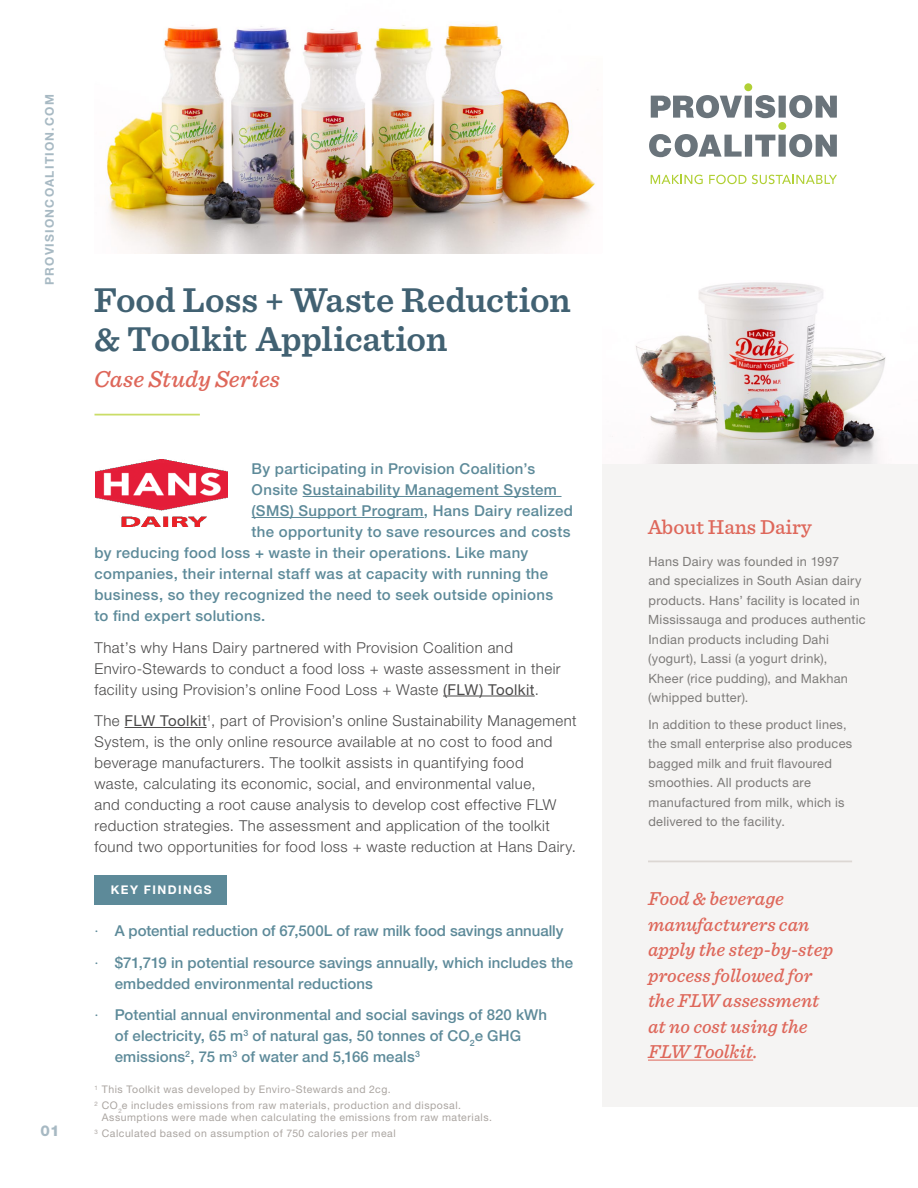
<style>
.page{position:relative;width:918px;height:1188px;background:#fff}
.page>*{position:absolute;margin:0;border:0;box-sizing:border-box;transform-origin:0 0}
.t1{font:600 36px/39px "Sentinel";color:#416172}
.t2{font:italic 500 24px "Sentinel";letter-spacing:.005em;color:#de675a}
.t3{font:500 21px "Sentinel";color:#de675a}
.t4{font:italic 500 19.5px/25.5px "Sentinel";color:#de675a}
.t5{font:500 15px/31.5px "Helvetica Neue LT Std";letter-spacing:.02em;color:#5d8a99}
.t6{font:300 15px/21px "Helvetica Neue LT Std";letter-spacing:.03em;color:#4b4a4a}
.t7{font:800 15px "Helvetica Neue LT Std";color:#a7b9c3}
.t8{font:12.75px/19.5px "Helvetica Neue LT Std";letter-spacing:.02em;color:#7d7b79}
.t9{font:700 12px "Helvetica Neue LT Std";letter-spacing:.1em;color:#a7b9c3}
.t10{font:700 12px "Helvetica Neue LT Std";letter-spacing:.12em;color:#fff}
.t11{font:10.5px/15.8px "Helvetica Neue LT Std";letter-spacing:.05em;color:#aaa5a1}
.s1{font-weight:400}
.s2{font-weight:300}
</style>
<div class="page">
<div style="left:602px;top:464px;width:316px;height:643px;background:#f5f4f3"></div>
<img style="left:106px;top:23px;width:489px;height:231px">
<hr style="left:648px;top:861px;width:204px;height:1px;background:#dcd7d3">
<svg style="left:651px;top:95px;width:186px;height:23px"></svg>
<div style="left:744px;top:83px;width:8px;height:8px;background:#b1d035;border-radius:50%"></div>
<div style="left:778px;top:122px;width:8px;height:8px;background:#b1d035;border-radius:50%"></div>
<svg style="left:649px;top:134px;width:188px;height:23px"></svg>
<svg style="left:651px;top:175px;width:52px;height:9px"></svg>
<svg style="left:709px;top:175px;width:128px;height:9px"></svg>
<hr style="left:303px;top:496px;width:259px;height:1px;background:#5d8a99">
<hr style="left:252px;top:517px;width:172px;height:1px;background:#5d8a99">
<hr style="left:443px;top:696px;width:92px;height:1px;background:#4b4a4a">
<hr style="left:125px;top:727px;width:82px;height:1px;background:#4b4a4a">
<hr style="left:648px;top:1060px;width:105px;height:1px;background:#de675a">
<img style="left:612px;top:282px;width:274px;height:182px">
<div style="left:94px;top:875px;width:133px;height:29px;background:#5d8a99"></div>
<hr style="left:94px;top:414px;width:106px;height:2px;background:#cadd67">
<img style="left:96px;top:460px;width:132px;height:66px">
<p class="t9" style="left:42px;top:285px;width:192px;rotate:-90deg">PROVISIONCOALITION.COM</p>
<p class="t7" style="left:40px;top:1121px;width:21px">01</p>
<h1 class="t1" style="left:94px;top:279px;width:479px">Food Loss + Waste Reduction &amp; Toolkit Application</h1>
<h2 class="t2" style="left:94px;top:361px;width:188px">Case Study Series</h2>
<p class="t5" style="left:252px;top:453px;width:285px">By participating in Provision Coalition’s</p>
<p class="t5" style="left:252px;top:474px;width:307px">Onsite Sustainability Management System</p>
<p class="t5" style="left:252px;top:495px;width:323px">(SMS) Support Program, Hans Dairy realized</p>
<p class="t5" style="left:252px;top:516px;width:320px">the opportunity to save resources and costs</p>
<p class="t5" style="left:95px;top:537px;width:435px">by reducing food loss + waste in their operations. Like many</p>
<p class="t5" style="left:95px;top:558px;width:455px">companies, their internal staff was at capacity with running the</p>
<p class="t5" style="left:95px;top:579px;width:460px">business, so they recognized the need to seek outside opinions</p>
<p class="t5" style="left:95px;top:600px;width:172px">to find expert solutions.</p>
<p class="t6" style="left:95px;top:636px;width:468px">That’s why Hans Dairy partnered with Provision Coalition and<br>Enviro-Stewards to conduct a food loss + waste assessment in their facility using Provision’s online Food Loss + Waste <span class="s1">(FLW) Toolkit</span>.</p>
<p class="t6" style="left:95px;top:710px;width:484px">The <span class="s1">FLW Toolkit</span><sup>1</sup>, part of Provision’s online Sustainability Management System, is the only online resource available at no cost to food and beverage manufacturers. The toolkit assists in quantifying food<br>waste, calculating its economic, social, and environmental value,<br>and conducting a root cause analysis to develop cost effective FLW reduction strategies. The assessment and application of the toolkit found two opportunities for food loss + waste reduction at Hans Dairy.</p>
<p class="t10" style="left:111px;top:882px;width:103px">KEY FINDINGS</p>
<p class="t5" style="left:95px;top:915px;width:480px"><span class="s2">·</span> A potential reduction of 67,500L of raw milk food savings annually<br><span class="s2">·</span> $71,719 in potential resource savings annually, which includes the</p>
<p class="t5" style="left:95px;top:967px;width:454px;text-indent:20px">embedded environmental reductions<br><span class="s2">·</span> Potential annual environmental and social savings of 820 kWh</p>
<p class="t5" style="left:115px;top:1025px;width:408px;line-height:21px">of electricity, 65 m<sup>3</sup> of natural gas, 50 tonnes of CO<sub>2</sub>e GHG emissions<sup>2</sup>, 75 m<sup>3</sup> of water and 5,166 meals<sup>3</sup></p>
<p class="t11" style="left:94px;top:1082px;width:368px"><sup>1</sup> This Toolkit was developed by Enviro-Stewards and 2cg.<br><sup>2</sup> CO<sub>2</sub>e includes emissions from raw materials, production and disposal.</p>
<p class="t11" style="left:94px;top:1109px;width:399px;text-indent:7px">Assumptions were made when calculating the emissions from raw materials.<br><sup>3</sup> Calculated based on assumption of 750 calories per meal</p>
<h3 class="t3" style="left:648px;top:511px;width:165px">About Hans Dairy</h3>
<p class="t8" style="left:648px;top:552px;width:219px">Hans Dairy was founded in 1997<br>and specializes in South Asian dairy products. Hans’ facility is located in<br>Mississauga and produces authentic<br>Indian products including Dahi (yogurt), Lassi (a yogurt drink),<br>Kheer (rice pudding), and Makhan (whipped butter).</p>
<p class="t8" style="left:648px;top:714px;width:206px">In addition to these product lines, the small enterprise also produces bagged milk and fruit flavoured smoothies. All products are manufactured from milk, which is delivered to the facility.</p>
<h3 class="t4" style="left:648px;top:885px;width:187px">Food &amp; beverage manufacturers can apply the step-by-step process followed for the FLW assessment at no cost using the<br>FLW Toolkit.</h3>
</div>
